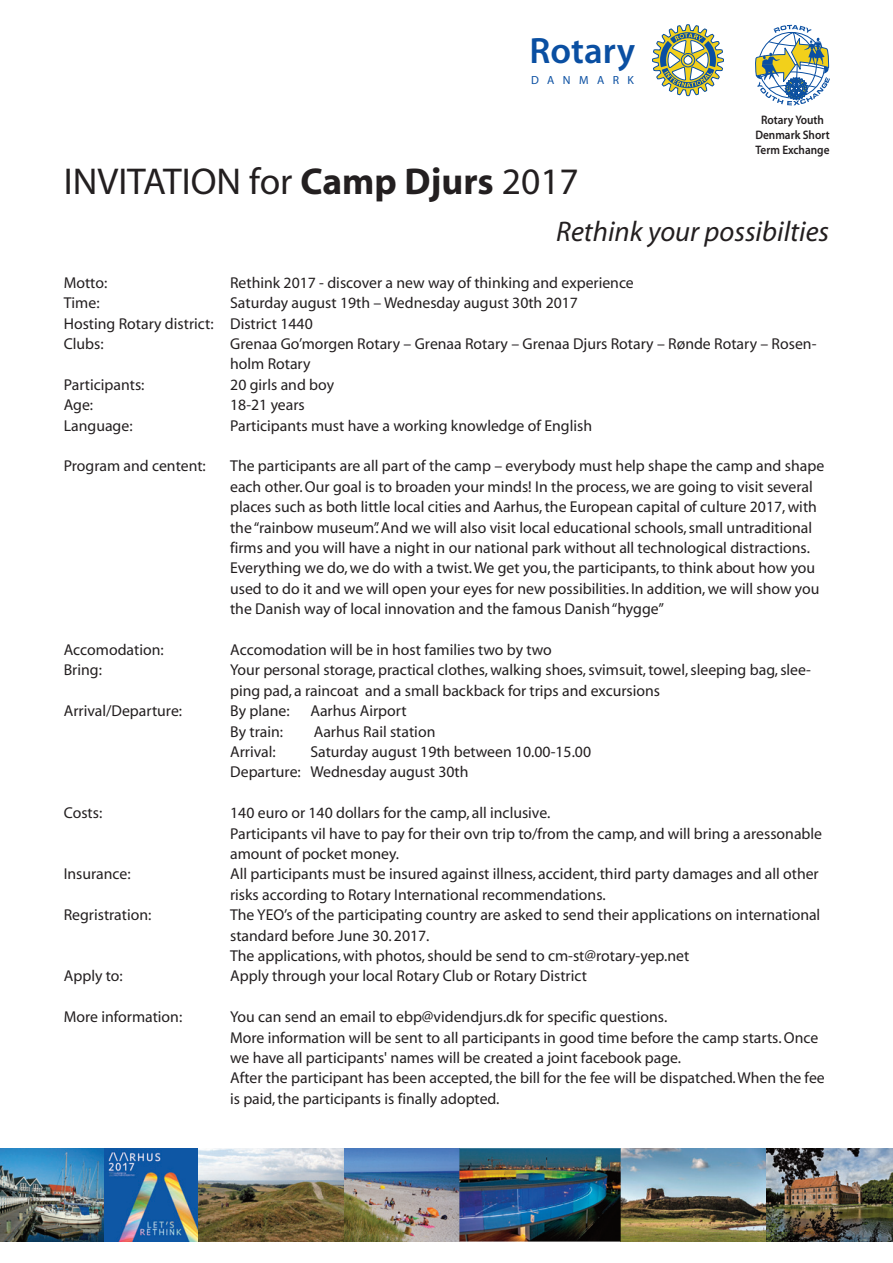
<style>
.page{position:relative;width:893px;height:1263px;background:#fff}
.page>*{position:absolute;margin:0;border:0;box-sizing:border-box;transform-origin:0 0}
.t1{font:37.5px "Myriad";color:#231f20}
.t2{font:600 36.75px "Myriad Pro";color:#0a4fa2}
.t3{font:italic 28.5px "Myriad";color:#231f20}
.t4{font:15.75px/20.4px "Myriad";color:#231f20}
.t5{font:600 12.3px/14.9px "Myriad Pro";color:#231f20;text-align:center;scale:.92 1}
.t6{font:11.85px "Myriad Pro";letter-spacing:.72em;color:#0a4fa2}
.s1{font-weight:700}
</style>
<div class="page">
<svg style="left:652px;top:24px;width:72px;height:72px"></svg>
<img style="left:0;top:1148px;width:893px;height:94px">
<img style="left:621px;top:1148px;width:1px;height:93px">
<svg style="left:755px;top:25px;width:75px;height:80px"></svg>
<h2 class="t2" style="left:529px;top:28px;width:107px">Rotary</h2>
<p class="t6" style="left:531px;top:73px;width:104px">DANMARK</p>
<p class="t5" style="left:755px;top:113px;width:82px">Rotary Youth<br>Denmark Short<br>Term Exchange</p>
<h1 class="t1" style="left:64px;top:167px;width:517px">INVITATION for <span class="s1">Camp Djurs</span> 2017</h1>
<h3 class="t3" style="left:556px;top:217px;width:275px">Rethink your possibilties</h3>
<p class="t4" style="left:64px;top:274px;width:45px">Motto:</p>
<p class="t4" style="left:230px;top:274px;width:405px">Rethink 2017 - discover a new way of thinking and experience</p>
<p class="t4" style="left:64px;top:294px;width:37px">Time:</p>
<p class="t4" style="left:64px;top:294px;width:516px;text-indent:166px">Saturday august 19th – Wednesday august 30th 2017<br>Hosting Rotary district: District 1440<br>Clubs:</p>
<p class="t4" style="left:230px;top:335px;width:588px">Grenaa Go’morgen Rotary – Grenaa Rotary – Grenaa Djurs Rotary – Rønde Rotary – Rosen&shy;holm Rotary</p>
<p class="t4" style="left:64px;top:376px;width:82px">Participants:</p>
<p class="t4" style="left:230px;top:376px;width:105px">20 girls and boy</p>
<p class="t4" style="left:64px;top:396px;width:31px">Age:</p>
<p class="t4" style="left:230px;top:396px;width:76px">18-21 years</p>
<p class="t4" style="left:64px;top:416px;width:70px">Language:</p>
<p class="t4" style="left:230px;top:416px;width:363px">Participants must have a working knowledge of English</p>
<p class="t4" style="left:64px;top:457px;width:144px">Program and centent:</p>
<p class="t4" style="left:230px;top:457px;width:596px">The participants are all part of the camp – everybody must help shape the camp and shape each other. Our goal is to broaden your minds! In the process, we are going to visit several places such as both little local cities and Aarhus, the European capital of culture 2017, with the “rainbow museum”. And we will also visit local educational schools, small untraditional firms and you will have a night in our national park without all technological distractions.<br>Everything we do, we do with a twist. We get you, the participants, to think about how you used to do it and we will open your eyes for new possibilities. In addition, we will show you the Danish way of local innovation and the famous Danish “hygge”</p>
<p class="t4" style="left:64px;top:641px;width:101px">Accomodation:</p>
<p class="t4" style="left:230px;top:641px;width:323px">Accomodation will be in host families two by two</p>
<p class="t4" style="left:64px;top:661px;width:40px">Bring:</p>
<p class="t4" style="left:230px;top:661px;width:582px">Your personal storage, practical clothes, walking shoes, svimsuit, towel, sleeping bag, slee&shy;ping pad, a raincoat and a small backback for trips and excursions</p>
<p class="t4" style="left:64px;top:702px;width:120px">Arrival/Departure:</p>
<p class="t4" style="left:230px;top:702px;width:61px">By plane:</p>
<p class="t4" style="left:310px;top:702px;width:98px">Aarhus Airport</p>
<p class="t4" style="left:230px;top:722px;width:54px">By train:</p>
<p class="t4" style="left:314px;top:722px;width:123px">Aarhus Rail station</p>
<p class="t4" style="left:230px;top:743px;width:47px">Arrival:</p>
<p class="t4" style="left:230px;top:743px;width:362px;text-indent:80px">Saturday august 19th between 10.00-15.00<br>Departure: Wednesday august 30th</p>
<p class="t4" style="left:64px;top:804px;width:40px">Costs:</p>
<p class="t4" style="left:230px;top:804px;width:593px">140 euro or 140 dollars for the camp, all inclusive.<br>Participants vil have to pay for their ovn trip to/from the camp, and will bring a aressonable amount of pocket money.</p>
<p class="t4" style="left:64px;top:865px;width:68px">Insurance:</p>
<p class="t4" style="left:230px;top:865px;width:590px">All participants must be insured against illness, accident, third party damages and all other risks according to Rotary International recommendations.</p>
<p class="t4" style="left:64px;top:906px;width:89px">Regristration:</p>
<p class="t4" style="left:230px;top:906px;width:592px">The YEO’s of the participating country are asked to send their applications on international standard before June 30. 2017.<br>The applications, with photos, should be send to cm-st@rotary-yep.net</p>
<p class="t4" style="left:64px;top:967px;width:61px">Apply to:</p>
<p class="t4" style="left:230px;top:967px;width:358px">Apply through your local Rotary Club or Rotary District</p>
<p class="t4" style="left:64px;top:1008px;width:120px">More information:</p>
<p class="t4" style="left:230px;top:1008px;width:596px">You can send an email to ebp@videndjurs.dk for specific questions.<br>More information will be sent to all participants in good time before the camp starts. Once we have all participants' names will be created a joint facebook page.<br>After the participant has been accepted, the bill for the fee will be dispatched. When the fee is paid, the participants is finally adopted.</p>
</div>
